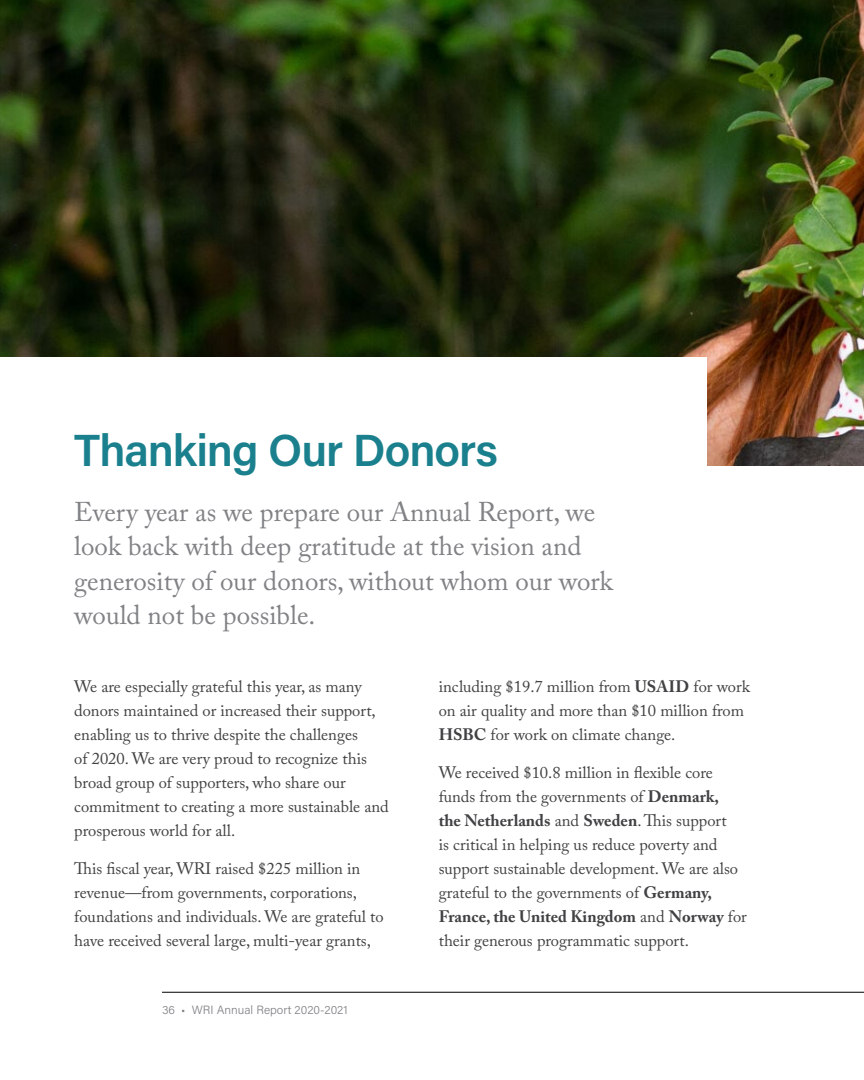
<style>
.page{position:relative;width:864px;height:1080px;background:#fff}
.page>*{position:absolute;margin:0;border:0;box-sizing:border-box;transform-origin:0 0}
.t1{font:600 45px "Acumin Pro";letter-spacing:-.025em;color:#1b808d}
.t2{font:27px/34.5px "Adobe Caslon Pro";color:#808285}
.t3{font:16.5px/24px "Adobe Caslon Pro";color:#414042}
.t4{font:300 12px "Acumin Pro";color:#808285}
.s1{font-weight:700}
</style>
<div class="page">
<hr style="left:162px;top:992px;width:702px;height:1px;background:#000">
<img style="left:0;top:0;width:864px;height:465px">
<div style="left:0;top:357px;width:706px;height:113px;background:#fff"></div>
<h1 class="t1" style="left:74px;top:419px;width:425px">Thanking Our Donors</h1>
<h2 class="t2" style="left:74px;top:494px;width:540px">Every year as we prepare our Annual Report, we look back with deep gratitude at the vision and generosity of our donors, without whom our work would not be possible.</h2>
<p class="t3" style="left:74px;top:674px;width:316px">We are especially grateful this year, as many donors maintained or increased their support, enabling us to thrive despite the challenges<br>of 2020. We are very proud to recognize this broad group of supporters, who share our commitment to creating a more sustainable and prosperous world for all.</p>
<p class="t3" style="left:74px;top:856px;width:311px">This fiscal year, WRI raised $225 million in revenue—from governments, corporations, foundations and individuals. We are grateful to have received several large, multi-year grants,</p>
<p class="t4" style="left:162px;top:1001px;width:187px">36 • WRI Annual Report 2020-2021</p>
<p class="t3" style="left:439px;top:674px;width:313px">including $19.7 million from <span class="s1">USAID</span> for work on air quality and more than $10 million from<br><span class="s1">HSBC</span> for work on climate change.</p>
<p class="t3" style="left:439px;top:760px;width:310px">We received $10.8 million in flexible core funds from the governments of <span class="s1">Denmark,<br>the Netherlands</span> and <span class="s1">Sweden</span>. This support<br>is critical in helping us reduce poverty and support sustainable development. We are also grateful to the governments of <span class="s1">Germany, France, the United Kingdom</span> and <span class="s1">Norway</span> for their generous programmatic support.</p>
</div>
